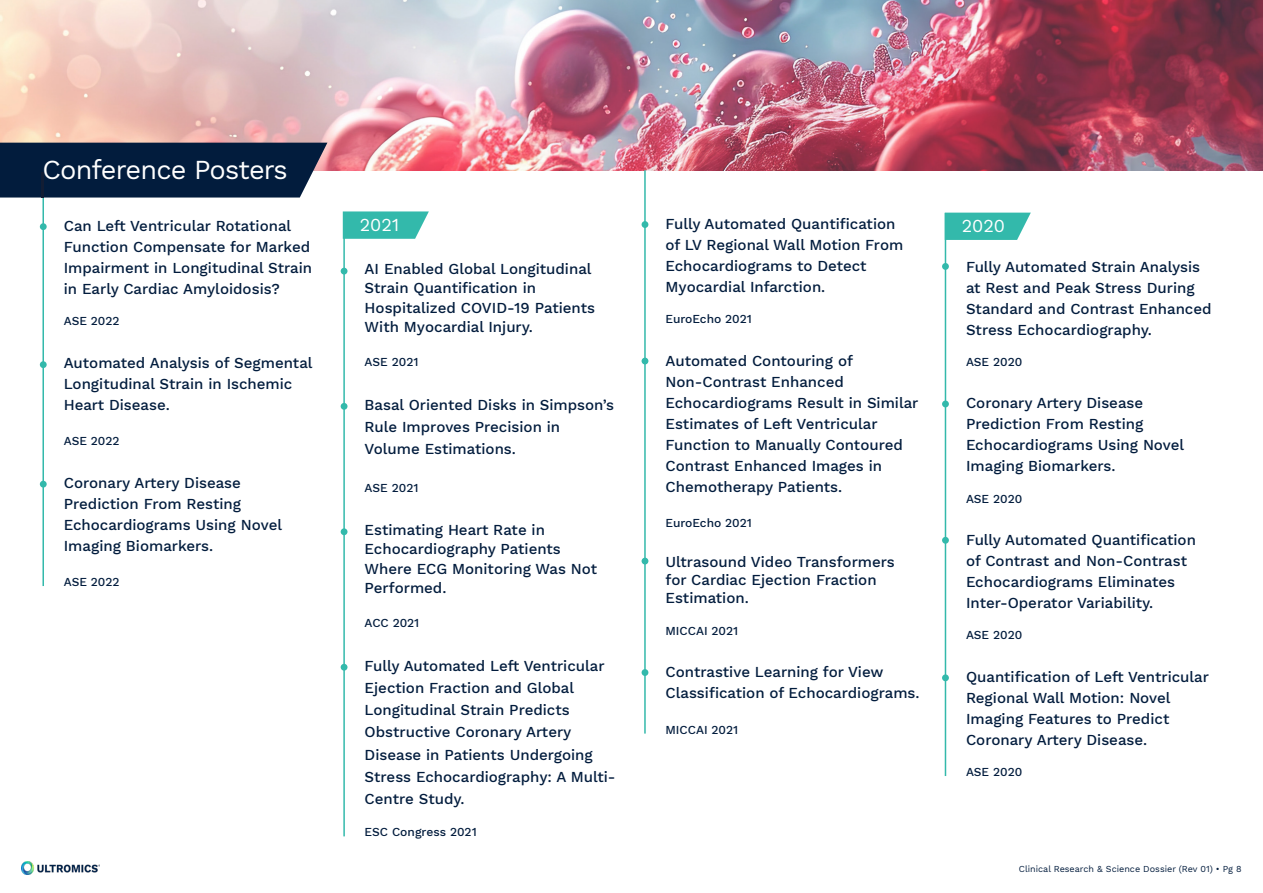
<style>
.page{position:relative;width:1263px;height:893px;background:#fff}
.page>*{position:absolute;margin:0;border:0;box-sizing:border-box;transform-origin:0 0}
.t1{font:27px "Work Sans";letter-spacing:-.03em;color:#fff}
.t2{font:18px "Work Sans";color:#fff}
.t3{font:500 15px/21px "Work Sans";color:#021c3d}
.t4{font:500 12px "Work Sans";color:#021c3d}
.t5{font:9px "Work Sans";color:#021c3d}
</style>
<div class="page">
<img style="left:0;top:0;width:1263px;height:170px">
<div style="left:0;top:143px;width:327px;height:55px;background:#021c3d"></div>
<hr style="left:42px;top:172px;width:2px;height:414px;background:#33b9ab">
<hr style="left:343px;top:216px;width:2px;height:620px;background:#33b9ab">
<hr style="left:644px;top:170px;width:2px;height:564px;background:#33b9ab">
<hr style="left:945px;top:213px;width:1px;height:563px;background:#33b9ab">
<svg style="left:946px;top:213px;width:85px;height:27px"></svg>
<div style="left:40px;top:223px;width:7px;height:7px;background:#33b9ab;border-radius:50%"></div>
<div style="left:641px;top:221px;width:7px;height:7px;background:#33b9ab;border-radius:50%"></div>
<div style="left:641px;top:358px;width:7px;height:6px;background:#33b9ab;border-radius:50%"></div>
<div style="left:641px;top:558px;width:7px;height:6px;background:#33b9ab;border-radius:50%"></div>
<div style="left:40px;top:361px;width:7px;height:7px;background:#33b9ab;border-radius:50%"></div>
<div style="left:942px;top:263px;width:7px;height:7px;background:#33b9ab;border-radius:50%"></div>
<div style="left:942px;top:401px;width:7px;height:6px;background:#33b9ab;border-radius:50%"></div>
<div style="left:942px;top:537px;width:7px;height:7px;background:#33b9ab;border-radius:50%"></div>
<div style="left:942px;top:674px;width:7px;height:7px;background:#33b9ab;border-radius:50%"></div>
<div style="left:341px;top:268px;width:6px;height:7px;background:#33b9ab;border-radius:50%"></div>
<div style="left:341px;top:528px;width:6px;height:7px;background:#33b9ab;border-radius:50%"></div>
<div style="left:341px;top:664px;width:6px;height:7px;background:#33b9ab;border-radius:50%"></div>
<div style="left:40px;top:481px;width:7px;height:7px;background:#33b9ab;border-radius:50%"></div>
<svg style="left:343px;top:211px;width:86px;height:28px"></svg>
<div style="left:341px;top:403px;width:6px;height:7px;background:#33b9ab;border-radius:50%"></div>
<hr style="left:41px;top:172px;width:3px;height:26px;background:#121d34">
<div style="left:641px;top:669px;width:7px;height:7px;background:#33b9ab;border-radius:50%"></div>
<img style="left:21px;top:862px;width:78px;height:13px">
<h1 class="t1" style="left:43px;top:154px;width:247px">Conference Posters</h1>
<p class="t3" style="left:64px;top:216px;width:250px">Can Left Ventricular Rotational<br>Function Compensate for Marked<br>Impairment in Longitudinal Strain in Early Cardiac Amyloidosis?</p>
<p class="t4" style="left:64px;top:314px;width:57px">ASE 2022</p>
<p class="t3" style="left:64px;top:353px;width:250px">Automated Analysis of Segmental<br>Longitudinal Strain in Ischemic<br>Heart Disease.</p>
<p class="t4" style="left:64px;top:434px;width:57px">ASE 2022</p>
<p class="t3" style="left:64px;top:473px;width:220px">Coronary Artery Disease<br>Prediction From Resting<br>Echocardiograms Using Novel<br>Imaging Biomarkers.</p>
<p class="t4" style="left:64px;top:575px;width:57px">ASE 2022</p>
<p class="t2" style="left:360px;top:214px;width:41px">2021</p>
<p class="t3" style="left:365px;top:260px;width:232px;line-height:19.2px">AI Enabled Global Longitudinal<br>Strain Quantification in<br>Hospitalized COVID-19 Patients<br>With Myocardial Injury.</p>
<p class="t4" style="left:365px;top:355px;width:55px">ASE 2021</p>
<p class="t3" style="left:365px;top:394px;width:251px;line-height:22.2px">Basal Oriented Disks in Simpson’s<br>Rule Improves Precision in<br>Volume Estimations.</p>
<p class="t4" style="left:365px;top:481px;width:55px">ASE 2021</p>
<p class="t3" style="left:365px;top:521px;width:234px;line-height:19.2px">Estimating Heart Rate in<br>Echocardiography Patients<br>Where ECG Monitoring Was Not<br>Performed.</p>
<p class="t4" style="left:365px;top:616px;width:56px">ACC 2021</p>
<p class="t3" style="left:365px;top:655px;width:252px;line-height:22.2px">Fully Automated Left Ventricular<br>Ejection Fraction and Global<br>Longitudinal Strain Predicts<br>Obstructive Coronary Artery<br>Disease in Patients Undergoing<br>Stress Echocardiography: A Multi-<br>Centre Study.</p>
<p class="t4" style="left:365px;top:825px;width:114px">ESC Congress 2021</p>
<p class="t3" style="left:665px;top:214px;width:239px">Fully Automated Quantification of LV Regional Wall Motion From<br>Echocardiograms to Detect<br>Myocardial Infarction.</p>
<p class="t4" style="left:665px;top:312px;width:88px">EuroEcho 2021</p>
<p class="t3" style="left:665px;top:351px;width:254px">Automated Contouring of<br>Non-Contrast Enhanced<br>Echocardiograms Result in Similar<br>Estimates of Left Ventricular<br>Function to Manually Contoured<br>Contrast Enhanced Images in<br>Chemotherapy Patients.</p>
<p class="t4" style="left:665px;top:516px;width:88px">EuroEcho 2021</p>
<p class="t3" style="left:665px;top:553px;width:231px;line-height:18px">Ultrasound Video Transformers for Cardiac Ejection Fraction<br>Estimation.</p>
<p class="t4" style="left:665px;top:624px;width:74px">MICCAI 2021</p>
<p class="t3" style="left:665px;top:662px;width:256px">Contrastive Learning for View<br>Classification of Echocardiograms.</p>
<p class="t4" style="left:665px;top:722px;width:74px">MICCAI 2021</p>
<p class="t2" style="left:962px;top:215px;width:45px">2020</p>
<p class="t3" style="left:966px;top:257px;width:247px">Fully Automated Strain Analysis at Rest and Peak Stress During<br>Standard and Contrast Enhanced<br>Stress Echocardiography.</p>
<p class="t4" style="left:966px;top:355px;width:58px">ASE 2020</p>
<p class="t3" style="left:966px;top:393px;width:220px">Coronary Artery Disease<br>Prediction From Resting<br>Echocardiograms Using Novel<br>Imaging Biomarkers.</p>
<p class="t4" style="left:966px;top:491px;width:58px">ASE 2020</p>
<p class="t3" style="left:966px;top:530px;width:231px">Fully Automated Quantification of Contrast and Non-Contrast<br>Echocardiograms Eliminates<br>Inter-Operator Variability.</p>
<p class="t4" style="left:966px;top:628px;width:58px">ASE 2020</p>
<p class="t3" style="left:966px;top:667px;width:244px">Quantification of Left Ventricular<br>Regional Wall Motion: Novel<br>Imaging Features to Predict<br>Coronary Artery Disease.</p>
<p class="t4" style="left:966px;top:765px;width:58px">ASE 2020</p>
<p class="t5" style="left:1019px;top:863px;width:224px">Clinical Research &amp; Science Dossier (Rev 01) • Pg 8</p>
</div>
